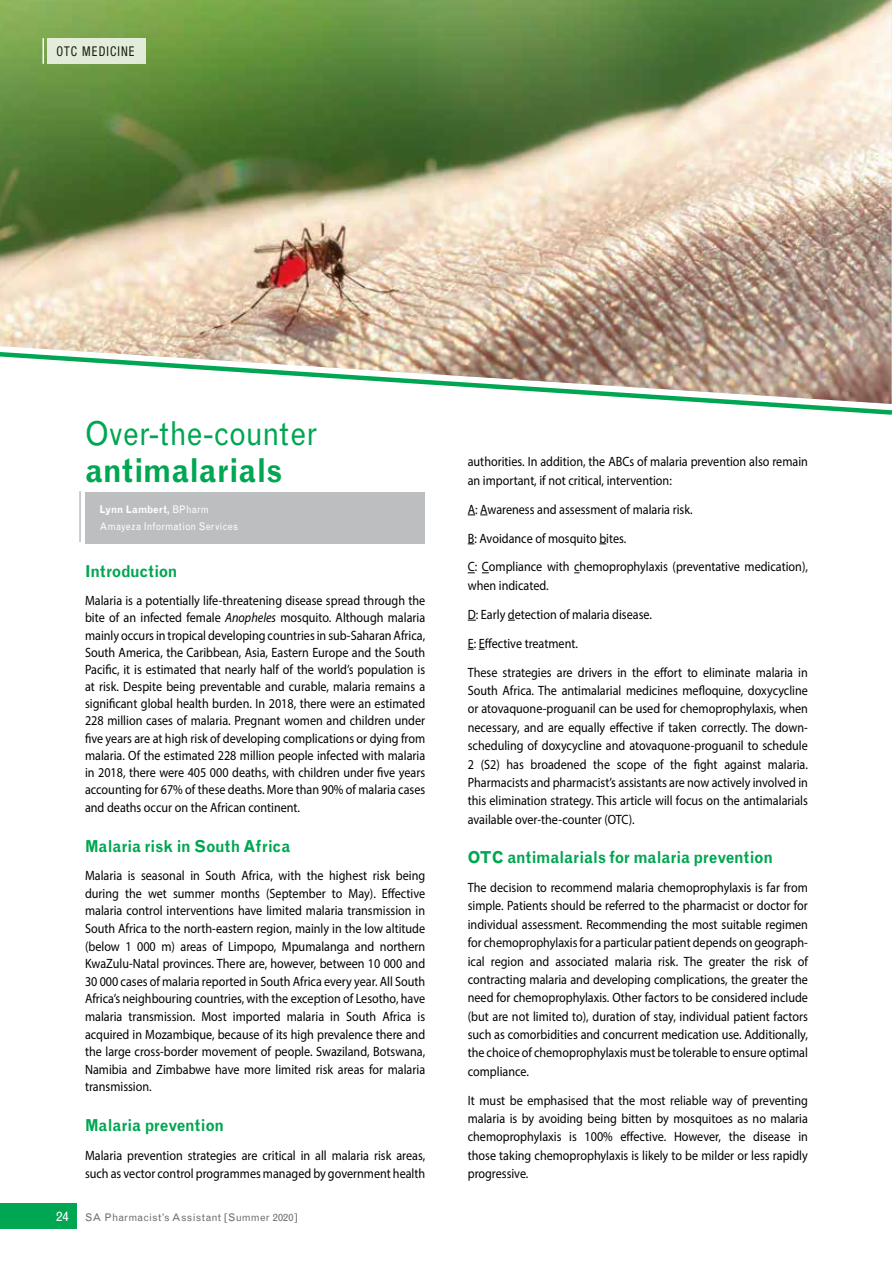
<style>
.page{position:relative;width:893px;height:1263px;background:#fff}
.page>*{position:absolute;margin:0;border:0;box-sizing:border-box;transform-origin:0 0}
.t1{font:33px "Grotesque";color:#00a651;scale:.9 1}
.t2{font:700 33px "Grotesque";letter-spacing:.005em;color:#00a651;scale:.9 1}
.t3{font:700 16.5px "Grotesque";color:#00a651;scale:.9 1}
.t4{font:13.5px/18.3px "Myriad Pro";color:#000;text-align:justify;scale:.9 1}
.t5{font:condensed 13.5px "Helvetica Neue LT Std";letter-spacing:.09em;color:#000;scale:.9 1}
.t6{font:10.5px/16.5px "Grotesque";letter-spacing:.025em;color:#fff;scale:.9 1}
.t7{font:10.5px "Grotesque";letter-spacing:.02em;color:#6d6e71}
.s1{font-weight:700}
.s2{font-style:italic}
.s3{font-size:13.5px;color:#fff}
</style>
<div class="page">
<img style="left:0;top:0;width:892px;height:349px">
<svg style="left:0;top:349px;width:892px;height:66px"></svg>
<svg style="left:43px;top:38px;width:1px;height:26px"></svg>
<div style="left:0;top:1203px;width:77px;height:26px;background:#00a651"></div>
<div style="left:48px;top:38px;width:98px;height:26px;background:#e3ecda"></div>
<svg style="left:468px;top:514px;width:19px;height:1px"></svg>
<svg style="left:468px;top:649px;width:17px;height:1px"></svg>
<hr style="left:79px;top:491px;width:2px;height:51px;background:#bcbec0">
<div style="left:85px;top:492px;width:339px;height:51px;background:#bcbec0"></div>
<p class="t5" style="left:56px;top:43px;width:88px">OTC MEDICINE</p>
<h1 class="t1" style="left:85px;top:414px;width:260px">Over-the-counter</h1>
<h1 class="t2" style="left:85px;top:451px;width:221px">antimalarials</h1>
<p class="t6" style="left:100px;top:501px;width:156px"><span class="s1">Lynn Lambert,</span> BPharm<br>Amayeza Information Services</p>
<p class="t3" style="left:85px;top:562px;width:104px">Introduction</p>
<p class="t4" style="left:85px;top:592px;width:380px;line-height:17.2px">Malaria is a potentially life-threatening disease spread through the bite of an infected female <span class="s2">Anopheles</span> mosquito. Although malaria mainly occurs in tropical developing countries in sub-Saharan Africa, South America, the Caribbean, Asia, Eastern Europe and the South Pacific, it is estimated that nearly half of the world’s population is at risk. Despite being preventable and curable, malaria remains a significant global health burden. In 2018, there were an estimated 228 million cases of malaria. Pregnant women and children under five years are at high risk of developing complications or dying from malaria. Of the estimated 228 million people infected with malaria in 2018, there were 405 000 deaths, with children under five years accounting for 67% of these deaths. More than 90% of malaria cases and deaths occur on the African continent.</p>
<p class="t3" style="left:85px;top:836px;width:229px">Malaria risk in South Africa</p>
<p class="t4" style="left:85px;top:866px;width:379px;line-height:17.5px">Malaria is seasonal in South Africa, with the highest risk being during the wet summer months (September to May). Effective malaria control interventions have limited malaria transmission in South Africa to the north-eastern region, mainly in the low altitude (below 1 000 m) areas of Limpopo, Mpumalanga and northern KwaZulu-Natal provinces. There are, however, between 10 000 and 30 000 cases of malaria reported in South Africa every year. All South Africa’s neighbouring countries, with the exception of Lesotho, have malaria transmission. Most imported malaria in South Africa is acquired in Mozambique, because of its high prevalence there and the large cross-border movement of people. Swaziland, Botswana, Namibia and Zimbabwe have more limited risk areas for malaria transmission.</p>
<p class="t3" style="left:85px;top:1115px;width:156px">Malaria prevention</p>
<p class="t4" style="left:85px;top:1146px;width:379px">Malaria prevention strategies are critical in all malaria risk areas, such as vector control programmes managed by government health</p>
<p class="t7" style="left:56px;top:1211px;width:243px"><span class="s3">24</span> SA Pharmacist’s Assistant [Summer 2020]</p>
<p class="t4" style="left:468px;top:452px;width:379px">authorities. In addition, the ABCs of malaria prevention also remain an important, if not critical, intervention:</p>
<p class="t4" style="left:468px;top:494px;width:379px;line-height:29px;text-align:left">A: Awareness and assessment of malaria risk.<br>B: Avoidance of mosquito bites.<br>C: Compliance with chemoprophylaxis (preventative medication),</p>
<p class="t4" style="left:468px;top:571px;width:379px;line-height:29px;text-align:left">when indicated.<br>D: Early detection of malaria disease.<br>E: Effective treatment.<br>These strategies are drivers in the effort to eliminate malaria in</p>
<p class="t4" style="left:468px;top:681px;width:379px">South Africa. The antimalarial medicines mefloquine, doxycycline or atovaquone-proguanil can be used for chemoprophylaxis, when necessary, and are equally effective if taken correctly. The down&shy;scheduling of doxycycline and atovaquone-proguanil to schedule 2 (S2) has broadened the scope of the fight against malaria.<br>Pharmacists and pharmacist’s assistants are now actively involved in this elimination strategy. This article will focus on the antimalarials available over-the-counter (OTC).</p>
<p class="t3" style="left:468px;top:848px;width:341px">OTC antimalarials for malaria prevention</p>
<p class="t4" style="left:468px;top:878px;width:379px">The decision to recommend malaria chemoprophylaxis is far from simple. Patients should be referred to the pharmacist or doctor for individual assessment. Recommending the most suitable regimen for chemoprophylaxis for a particular patient depends on geograph&shy;ical region and associated malaria risk. The greater the risk of contracting malaria and developing complications, the greater the need for chemoprophylaxis. Other factors to be considered include (but are not limited to), duration of stay, individual patient factors such as comorbidities and concurrent medication use. Additionally, the choice of chemoprophylaxis must be tolerable to ensure optimal compliance.</p>
<p class="t4" style="left:468px;top:1091px;width:379px">It must be emphasised that the most reliable way of preventing malaria is by avoiding being bitten by mosquitoes as no malaria chemoprophylaxis is 100% effective. However, the disease in those taking chemoprophylaxis is likely to be milder or less rapidly progressive.</p>
</div>
